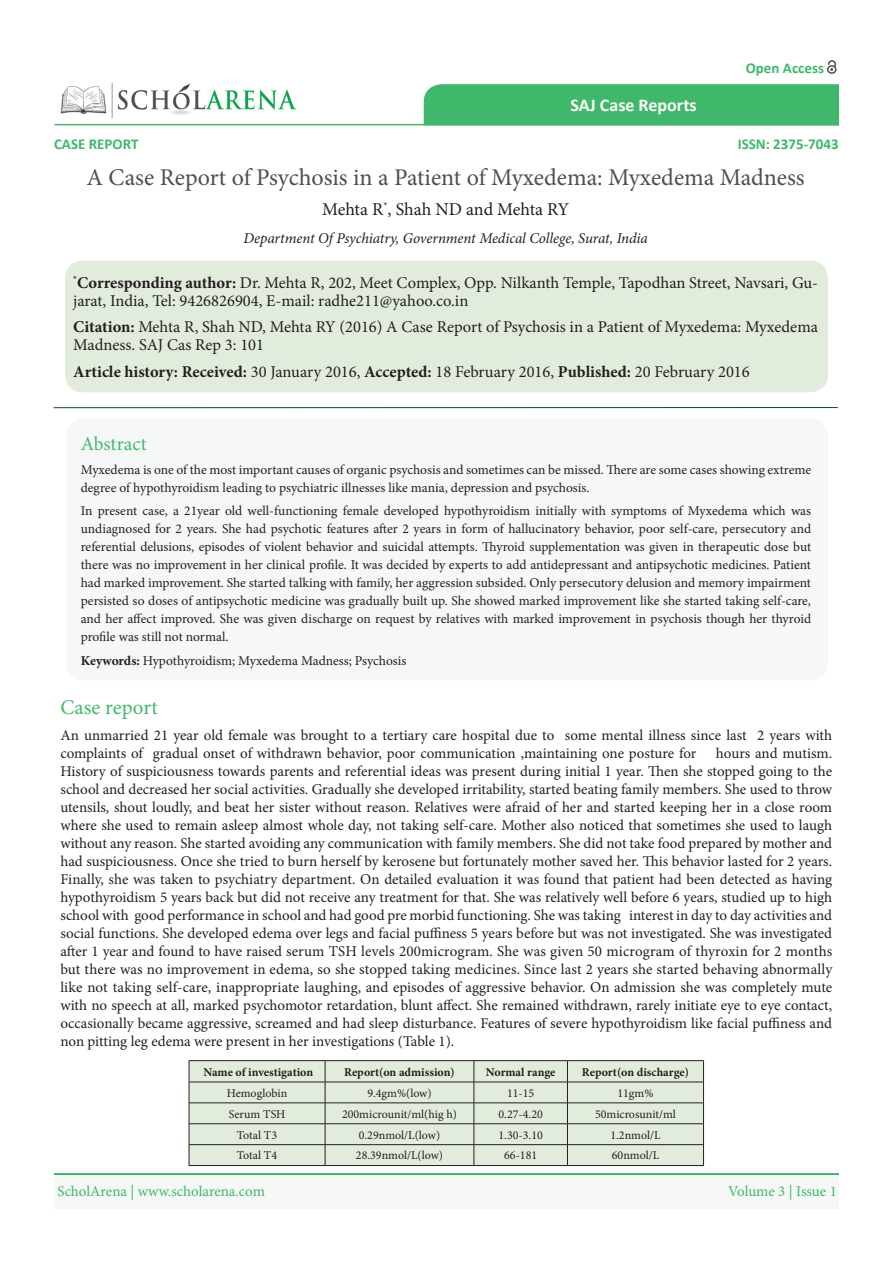
<style>
.page{position:relative;width:893px;height:1263px;background:#fff}
.page>*{position:absolute;margin:0;border:0;box-sizing:border-box;transform-origin:0 0}
.t1{font:24px "Minion Pro";color:#544d4d}
.t2{font:21px "Minion Pro";letter-spacing:.005em;color:#45b86b}
.t3{font:19.5px "Minion Pro";color:#45b86b}
.t4{font:18px "Minion Pro";letter-spacing:-.005em;color:#231f20}
.t5{font:700 18px "Calibri";color:#fffff8}
.t6{font:16.5px/18px "Minion Pro";color:#231f20}
.t7{font:700 16.5px "Minion Pro";color:#231f20}
.t8{font:15px/18px "Minion Pro";color:#231f20}
.t9{font:italic 15px "Minion Pro";letter-spacing:-.005em;color:#231f20}
.t10{font:15px "Minion Pro";letter-spacing:-.005em;color:#40b86b}
.t11{font:700 15px "Calibri";color:#40b86b}
.t12{font:13.5px/18px "Minion Pro";color:#231f20}
.t13{font:12px "Minion Pro";color:#231f20}
.t14{font:700 12px "Minion Pro";color:#231f20}
.t15{font:10.5px "Minion Pro";color:#231f20}
.t16{font:700 9.6px "Minion Pro";color:#231f20}
.s1{font-weight:700}
.s2{font-weight:400}
</style>
<div class="page">
<hr style="left:54px;top:407px;width:784px;height:1px;background:#0d433d">
<div style="left:65px;top:260px;width:763px;height:132px;background:#e2ecdd;border-radius:18px"></div>
<div style="left:66px;top:419px;width:762px;height:261px;background:#f6f7f7;border-radius:18px"></div>
<img style="left:60px;top:83px;width:237px;height:34px">
<hr style="left:54px;top:124px;width:785px;height:1px;background:#50b66d">
<svg style="left:54px;top:123px;width:88px;height:3px"></svg>
<div style="left:54px;top:1174px;width:785px;height:35px;background:#f6f7f7"></div>
<hr style="left:54px;top:1173px;width:785px;height:2px;background:#0aa345">
<svg style="left:424px;top:60px;width:415px;height:66px"></svg>
<div style="left:190px;top:1061px;width:513px;height:104px;background:#e2ecdd"></div>
<hr style="left:567px;top:1060px;width:137px;height:1px;background:#231f20">
<hr style="left:474px;top:1060px;width:93px;height:1px;background:#231f20">
<hr style="left:325px;top:1060px;width:149px;height:1px;background:#231f20">
<hr style="left:189px;top:1060px;width:136px;height:1px;background:#231f20">
<hr style="left:567px;top:1082px;width:137px;height:1px;background:#231f20">
<hr style="left:474px;top:1082px;width:93px;height:1px;background:#231f20">
<hr style="left:325px;top:1082px;width:149px;height:1px;background:#231f20">
<hr style="left:189px;top:1082px;width:136px;height:1px;background:#231f20">
<hr style="left:567px;top:1102px;width:137px;height:1px;background:#231f20">
<hr style="left:474px;top:1102px;width:93px;height:1px;background:#231f20">
<hr style="left:325px;top:1102px;width:149px;height:1px;background:#231f20">
<hr style="left:189px;top:1102px;width:136px;height:1px;background:#231f20">
<hr style="left:567px;top:1123px;width:137px;height:1px;background:#231f20">
<hr style="left:474px;top:1123px;width:93px;height:1px;background:#231f20">
<hr style="left:325px;top:1123px;width:149px;height:1px;background:#231f20">
<hr style="left:189px;top:1123px;width:136px;height:1px;background:#231f20">
<hr style="left:567px;top:1144px;width:137px;height:1px;background:#231f20">
<hr style="left:474px;top:1144px;width:93px;height:1px;background:#231f20">
<hr style="left:325px;top:1144px;width:149px;height:1px;background:#231f20">
<hr style="left:189px;top:1144px;width:136px;height:1px;background:#231f20">
<hr style="left:567px;top:1165px;width:137px;height:1px;background:#231f20">
<hr style="left:474px;top:1165px;width:93px;height:1px;background:#231f20">
<hr style="left:325px;top:1165px;width:149px;height:1px;background:#231f20">
<hr style="left:189px;top:1165px;width:136px;height:1px;background:#231f20">
<svg style="left:474px;top:1061px;width:1px;height:104px"></svg>
<svg style="left:325px;top:1061px;width:1px;height:104px"></svg>
<svg style="left:189px;top:1061px;width:1px;height:104px"></svg>
<svg style="left:703px;top:1061px;width:1px;height:104px"></svg>
<svg style="left:567px;top:1061px;width:1px;height:104px"></svg>
<p class="t11" style="left:54px;top:134px;width:86px">CASE REPORT</p>
<p class="t5" style="left:570px;top:94px;width:128px">SAJ Case Reports</p>
<p class="t11" style="left:746px;top:58px;width:80px">Open Access</p>
<p class="t11" style="left:738px;top:134px;width:103px">ISSN: 2375-7043</p>
<p class="t1" style="left:87px;top:161px;width:720px">A Case Report of Psychosis in a Patient of Myxedema: Myxedema Madness</p>
<p class="t15" style="left:383px;top:199px;width:6px">*</p>
<p class="t4" style="left:322px;top:197px;width:248px">Mehta R , Shah ND and Mehta RY</p>
<p class="t9" style="left:243px;top:228px;width:406px">Department Of Psychiatry, Government Medical College, Surat, India</p>
<p class="t16" style="left:73px;top:272px;width:5px">*</p>
<p class="t6" style="left:73px;top:291px;width:397px">jarat, India, Tel: 9426826904, -E mail: radhe211@yahoo.co i n.</p>
<p class="t6" style="left:77px;top:273px;width:743px"><span class="s1">Corresponding author:</span> Dr. Mehta R, 202, Meet Complex, Opp. Nilkanth Temple, Tapodhan Street, Navsari, Gu-</p>
<p class="t6" style="left:73px;top:318px;width:746px"><span class="s1">Citation:</span> Mehta R, Shah ND, Mehta RY (2016 A) Case Report of Psychosis in a Patient of Myxedema: Myxedema<br>Madness. SAJ Cas Rep 3: 101</p>
<p class="t7" style="left:73px;top:360px;width:678px">Article history: Received: <span class="s2">30 January 2016,</span> Accepted: <span class="s2">18 February 2016,</span> Published: <span class="s2">20 February 2016</span></p>
<p class="t3" style="left:81px;top:430px;width:68px">Abstract</p>
<p class="t12" style="left:81px;top:461px;width:732px">Myxedema is one of the most important causes of organic psychosis and sometimes can be missed. There are some cases showing extreme degree of hypothyroidism leading to psychiatric illnesses like mania, depression and psychosis.</p>
<p class="t12" style="left:81px;top:501px;width:732px;text-align:justify">In present case a, 21year old well-functioning female developed hypothyroidism initially with symptoms of Myxedema which was undiagnosed for 2 years. She had psychotic features after 2 years in form of hallucinatory behavior, poor self-care, persecutory and referential delusions, episodes of violent behavior and suicidal attempts. Thyroid supplementation was given in therapeutic dose but there was no improvement in her clinical profile It. was decided by experts to add antidepressant and antipsychotic medicines. Patient had marked improvement. She started talking with family, her aggression subsided. Only persecutory delusion and memory impairment persisted so doses of antipsychotic medicine was gradually built up. She showed marked improvement like she started taking self-care, and her affect improved. She was given discharge on request by relatives with marked improvement in psychosis though her thyroid profile was still not normal.</p>
<p class="t12" style="left:81px;top:651px;width:327px"><span class="s1">Keywords:</span> Hypothyroidism; Myxedema Madness; Psychosis</p>
<p class="t2" style="left:60px;top:693px;width:99px">Case report</p>
<p class="t8" style="left:60px;top:726px;width:496px">An unmarried 21 year old female was brought to a tertiary care hospital due to</p>
<p class="t8" style="left:565px;top:726px;width:184px">some mental illness since last</p>
<p class="t8" style="left:757px;top:726px;width:77px">2 years with</p>
<p class="t8" style="left:60px;top:744px;width:84px">complaints of</p>
<p class="t8" style="left:60px;top:762px;width:773px">History of suspiciousness towards parents and referential ideas was present during initial 1 year. Then she stopped going to the</p>
<p class="t8" style="left:60px;top:780px;width:773px">school and decreased her social activities. Gradually she developed irritability, started beating family members. She used to throw</p>
<p class="t8" style="left:60px;top:798px;width:773px">utensils, shout loudly, and beat her sister without reason. Relatives were afraid of her and started keeping her in a close room</p>
<p class="t8" style="left:60px;top:816px;width:773px">where she used to remain asleep almost whole day, not taking self-care. Mother also noticed that sometimes she used to laugh</p>
<p class="t8" style="left:60px;top:834px;width:773px">without any reason. She started avoiding any communication with family members. She did not take food prepared by mother and</p>
<p class="t8" style="left:60px;top:852px;width:773px">had suspiciousness. Once she tried to burn herself by kerosene but fortunately mother saved her. This behavior lasted for 2 years.</p>
<p class="t8" style="left:60px;top:870px;width:773px">Finally, she was taken to psychiatry department. On detailed evaluation it was found that patient had been detected as having</p>
<p class="t8" style="left:60px;top:888px;width:773px">hypothyroidism 5 years back but did not receive any treatment for that. She was relatively well before 6 years, studied up to high</p>
<p class="t8" style="left:629px;top:906px;width:205px">interest in day to day activities and</p>
<p class="t8" style="left:153px;top:744px;width:545px">gradual onset of withdrawn behavior, poor communication ,maintaining one posture for</p>
<p class="t8" style="left:716px;top:744px;width:118px">hours and mutism.</p>
<p class="t8" style="left:60px;top:906px;width:773px">school with good performance in school and had good pre morbid functioning. She was taking<br>social functions. She developed edema over legs and facial puffiness 5 years before but was not investigated. She was investigated after 1 year and found to have raised serum TSH levels 200microgram. She was given 50 microgram of thyroxin for 2 months but there was no improvement in edema, so she stopped taking medicines. Since last 2 years she started behaving abnormally like not taking self-care, inappropriate laughing, and episodes of aggressive behavior. On admission she was completely mute with no speech at all, marked psychomotor retardation, blunt affect. She remained withdrawn, rarely initiate eye to eye contact, occasionally became aggressive, screamed and had sleep disturbance. Features of severe hypothyroidism like facial puffiness and non pitting leg edema were present in her investigations (Table .(1</p>
<p class="t14" style="left:203px;top:1063px;width:111px">Name of investigation</p>
<p class="t14" style="left:344px;top:1063px;width:112px">Report(on admission)</p>
<p class="t14" style="left:486px;top:1063px;width:71px">Normal range</p>
<p class="t14" style="left:582px;top:1063px;width:109px">Report(on discharge(</p>
<p class="t13" style="left:227px;top:1085px;width:62px">Hemoglobin</p>
<p class="t13" style="left:367px;top:1085px;width:66px">9.4gm%(low)</p>
<p class="t13" style="left:507px;top:1085px;width:29px">11-15</p>
<p class="t13" style="left:617px;top:1085px;width:38px">11gm%</p>
<p class="t13" style="left:229px;top:1106px;width:58px">Serum TSH</p>
<p class="t13" style="left:342px;top:1106px;width:116px">200microunit/ml(hig h)</p>
<p class="t13" style="left:499px;top:1106px;width:46px">0.27-4.20</p>
<p class="t13" style="left:595px;top:1106px;width:82px">50microsunit/ml</p>
<p class="t13" style="left:237px;top:1127px;width:42px">Total T3</p>
<p class="t13" style="left:359px;top:1127px;width:83px">0.29nmol (L/ low)</p>
<p class="t13" style="left:499px;top:1127px;width:46px">1.30-3.10</p>
<p class="t13" style="left:610px;top:1127px;width:52px">1.2nmol L/</p>
<p class="t13" style="left:237px;top:1147px;width:42px">Total T4</p>
<p class="t13" style="left:356px;top:1147px;width:89px">28.39nmol (L/ low)</p>
<p class="t13" style="left:504px;top:1147px;width:35px">66-181</p>
<p class="t13" style="left:612px;top:1147px;width:49px">60nmol L/</p>
<p class="t10" style="left:57px;top:1181px;width:209px">ScholArena | www.scholarena.com</p>
<p class="t10" style="left:728px;top:1181px;width:110px">Volume 3 | Issue 1</p>
</div>
